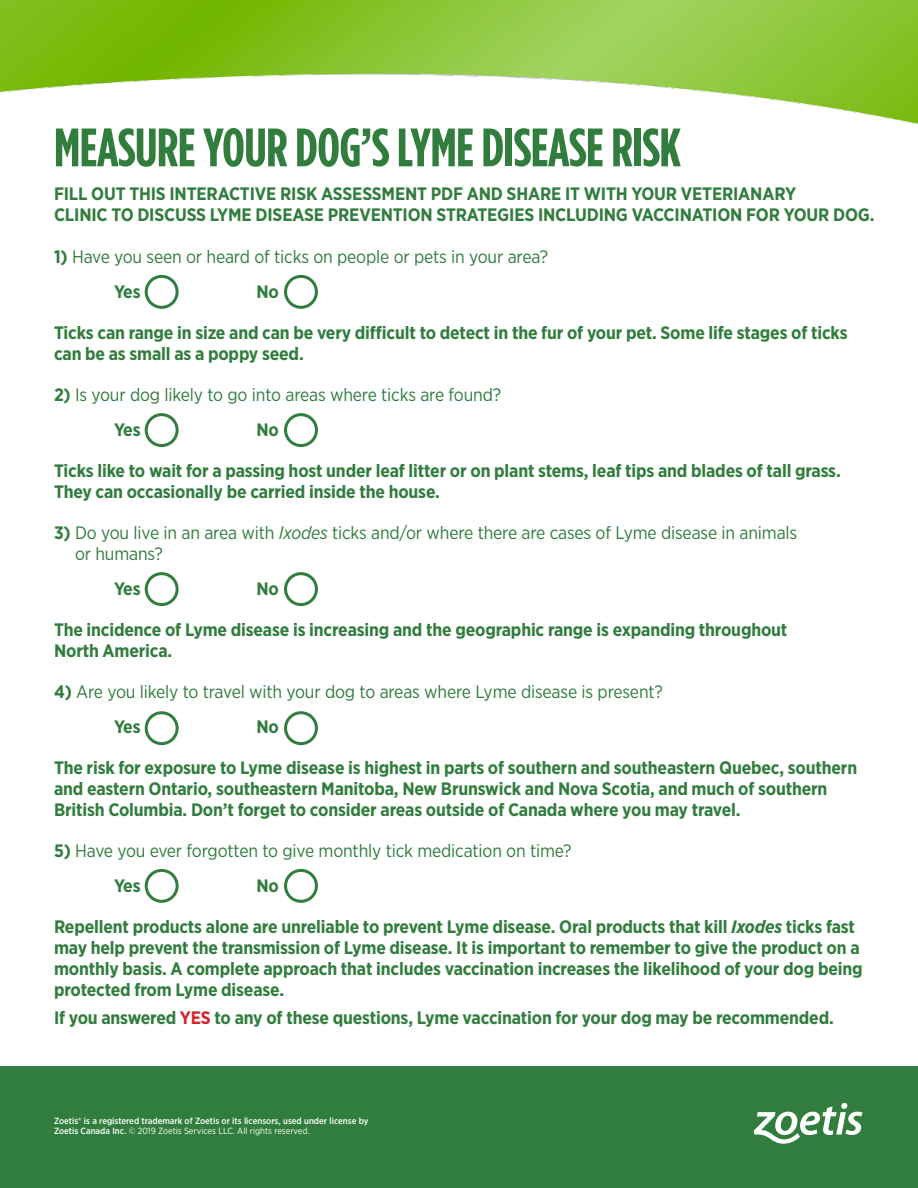
<style>
.page{position:relative;width:918px;height:1188px;background:#fff}
.page>*{position:absolute;margin:0;border:0;box-sizing:border-box;transform-origin:0 0}
.t1{font:700 54px "Gotham Condensed";letter-spacing:-.01em;color:#317d3d}
.t2{font:700 18px/21px "Gotham Narrow";letter-spacing:-.01em;color:#317d3d}
.t3{font:18px/34.5px "Gotham Narrow";letter-spacing:-.01em;color:#317d3d}
.t4{font:500 9px/10.8px "Gotham Narrow";color:#fff}
.s1{font-weight:700}
.s2{font-style:italic}
.s3{color:#d2232a}
.s4{font-weight:400}
</style>
<div class="page">
<div style="left:284px;top:275px;width:34px;height:34px;border:3px solid #317d3d;border-radius:50%"></div>
<div style="left:284px;top:413px;width:34px;height:34px;border:3px solid #317d3d;border-radius:50%"></div>
<div style="left:284px;top:572px;width:34px;height:34px;border:3px solid #317d3d;border-radius:50%"></div>
<div style="left:284px;top:711px;width:34px;height:34px;border:3px solid #317d3d;border-radius:50%"></div>
<div style="left:284px;top:869px;width:34px;height:34px;border:3px solid #317d3d;border-radius:50%"></div>
<div style="left:145px;top:275px;width:34px;height:34px;border:3px solid #317d3d;border-radius:50%"></div>
<div style="left:145px;top:413px;width:34px;height:34px;border:3px solid #317d3d;border-radius:50%"></div>
<div style="left:145px;top:572px;width:34px;height:34px;border:3px solid #317d3d;border-radius:50%"></div>
<div style="left:145px;top:711px;width:34px;height:34px;border:3px solid #317d3d;border-radius:50%"></div>
<div style="left:145px;top:869px;width:34px;height:34px;border:3px solid #317d3d;border-radius:50%"></div>
<img style="left:0;top:0;width:918px;height:125px">
<div style="left:0;top:1066px;width:918px;height:122px;background:#317d3d"></div>
<svg style="left:754px;top:1103px;width:109px;height:41px"></svg>
<h1 class="t1" style="left:54px;top:116px;width:629px">MEASURE YOUR DOG’S LYME DISEASE RISK</h1>
<p class="t2" style="left:54px;top:183px;width:822px">Fill out this interactive risk assessment PDF and share it with your veterianary<br>clinic to discuss Lyme disease prevention strategies including vaccination for your dog.</p>
<p class="t3" style="left:114px;top:239px;width:436px;text-indent:-60px"><span class="s1">1)</span> Have you seen or heard of ticks on people or pets in your area?<br><span class="s1">Yes N</span></p>
<p class="t2" style="left:269px;top:281px;width:12px">o</p>
<p class="t2" style="left:54px;top:322px;width:795px">Ticks can range in size and can be very difficult to detect in the fur of your pet. Some life stages of ticks can be as small as a poppy seed.</p>
<p class="t3" style="left:114px;top:377px;width:389px;text-indent:-60px"><span class="s1">2)</span> Is your dog likely to go into areas where ticks are found?<br><span class="s1">Yes N</span></p>
<p class="t2" style="left:269px;top:419px;width:12px">o</p>
<p class="t2" style="left:54px;top:460px;width:788px">Ticks like to wait for a passing host under leaf litter or on plant stems, leaf tips and blades of tall grass.<br>They can occasionally be carried inside the house.</p>
<p class="t3" style="left:75px;top:522px;width:724px;line-height:21px;text-indent:-21px"><span class="s1">3)</span> Do you live in an area with <span class="s2">Ixodes</span> ticks and/or where there are cases of Lyme disease in animals or humans?</p>
<p class="t2" style="left:114px;top:578px;width:91px">Yes N</p>
<p class="t2" style="left:269px;top:578px;width:12px">o</p>
<p class="t2" style="left:54px;top:619px;width:735px">The incidence of Lyme disease is increasing and the geographic range is expanding throughout<br>North America.</p>
<p class="t3" style="left:114px;top:674px;width:550px;text-indent:-60px"><span class="s1">4)</span> Are you likely to travel with your dog to areas where Lyme disease is present?<br><span class="s1">Yes N</span></p>
<p class="t2" style="left:269px;top:716px;width:12px">o</p>
<p class="t2" style="left:54px;top:757px;width:805px">The risk for exposure to Lyme disease is highest in parts of southern and southeastern Quebec, southern and eastern Ontario, southeastern Manitoba, New Brunswick and Nova Scotia, and much of southern<br>British Columbia. Don’t forget to consider areas outside of Canada where you may travel.</p>
<p class="t3" style="left:114px;top:833px;width:459px;text-indent:-60px"><span class="s1">5)</span> Have you ever forgotten to give monthly tick medication on time?<br><span class="s1">Yes N</span></p>
<p class="t2" style="left:269px;top:875px;width:12px">o</p>
<p class="t2" style="left:54px;top:916px;width:810px">Repellent products alone are unreliable to prevent Lyme disease. Oral products that kill <span class="s2">Ixodes</span> ticks fast may help prevent the transmission of Lyme disease. It is important to remember to give the product on a monthly basis. A complete approach that includes vaccination increases the likelihood of your dog being protected from Lyme disease.</p>
<p class="t2" style="left:54px;top:1007px;width:137px">If you answered <span class="s3">YES</span></p>
<p class="t2" style="left:215px;top:1007px;width:621px">to any of these questions, Lyme vaccination for your dog may be recommended.</p>
<p class="t4" style="left:54px;top:1115px;width:316px">Zoetis® is a registered trademark of Zoetis or its licensors, used under license by<br>Zoetis Canada Inc. <span class="s4">© 2019 Zoetis Services LLC. All rights reserved.</span></p>
</div>
